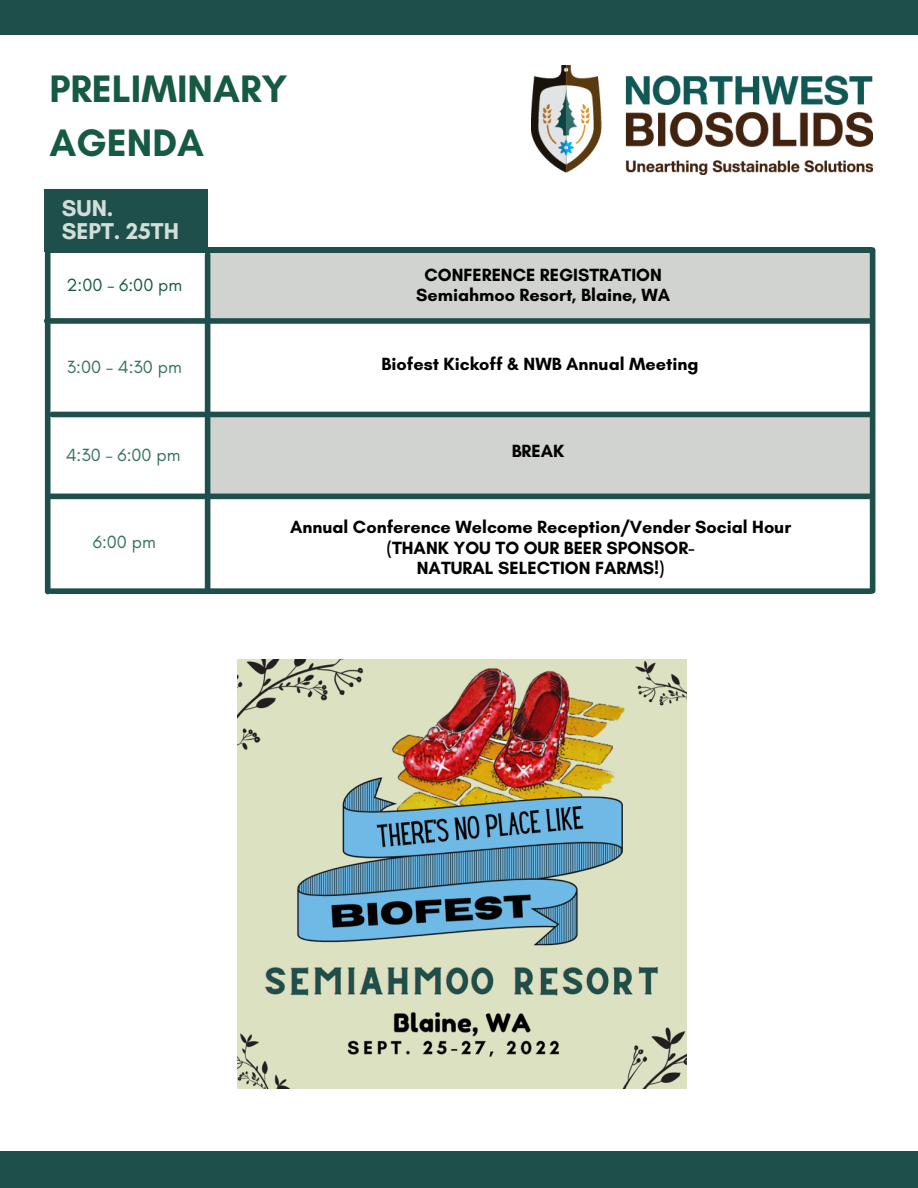
<style>
.page{position:relative;width:918px;height:1188px;background:#fff}
.page>*{position:absolute;margin:0;border:0;box-sizing:border-box;transform-origin:0 0}
.t1{font:700 39px/54px "Glacial Indifference";color:#175a44}
.t2{font:700 23.4px/23.2px "Glacial Indifference";color:#d1ded9}
.t3{font:700 18px/20.2px "Glacial Indifference";color:#000;text-align:center}
.t4{font:18px "Glacial Indifference";color:#33735c}
.t5{font:18px "Glacial Indifference";color:#175a44}
</style>
<div class="page">
<div style="left:0;top:0;width:918px;height:35px;background:#1f4f4a"></div>
<div style="left:0;top:1151px;width:918px;height:37px;background:#1f4f4a"></div>
<div style="left:208px;top:253px;width:664px;height:65px;background:#d1d3d0"></div>
<div style="left:209px;top:417px;width:664px;height:77px;background:#d1d3d0"></div>
<div style="left:45px;top:189px;width:163px;height:63px;background:#1f4f4a"></div>
<div style="left:46px;top:247px;width:825px;height:6px;background:#1f4f4a"></div>
<div style="left:47px;top:318px;width:822px;height:6px;background:#1f4f4a"></div>
<div style="left:50px;top:494px;width:820px;height:5px;background:#1f4f4a"></div>
<div style="left:205px;top:255px;width:5px;height:336px;background:#1f4f4a"></div>
<div style="left:52px;top:412px;width:820px;height:5px;background:#1f4f4a"></div>
<div style="left:45px;top:248px;width:6px;height:344px;background:#1f4f4a"></div>
<div style="left:870px;top:250px;width:5px;height:341px;background:#1f4f4a"></div>
<img style="left:531px;top:66px;width:341px;height:109px">
<div style="left:51px;top:588px;width:820px;height:6px;background:#1f4f4a"></div>
<img style="left:237px;top:659px;width:449px;height:430px">
<h1 class="t1" style="left:49px;top:62px;width:240px">PRELIMINARY<br>AGENDA</h1>
<p class="t2" style="left:62px;top:196px;width:119px">SUN.<br>SEPT. 25TH</p>
<p class="t5" style="left:66px;top:274px;width:117px">2:00 – 6:00 pm</p>
<p class="t4" style="left:67px;top:355px;width:117px">3:00 – 4:30 pm</p>
<p class="t3" style="left:416px;top:264px;width:255px">CONFERENCE REGISTRATION<br>Semiahmoo Resort, Blaine, WA</p>
<p class="t3" style="left:382px;top:354px;width:318px">Biofest Kickoff &amp; NWB Annual Meeting</p>
<p class="t4" style="left:66px;top:444px;width:116px">4:30 – 6:00 pm</p>
<p class="t3" style="left:512px;top:441px;width:54px">BREAK</p>
<p class="t4" style="left:93px;top:531px;width:65px">6:00 pm</p>
<p class="t3" style="left:290px;top:517px;width:503px">Annual Conference Welcome Reception/Vender Social Hour (THANK YOU TO OUR BEER SPONSOR-<br>NATURAL SELECTION FARMS!)</p>
</div>
